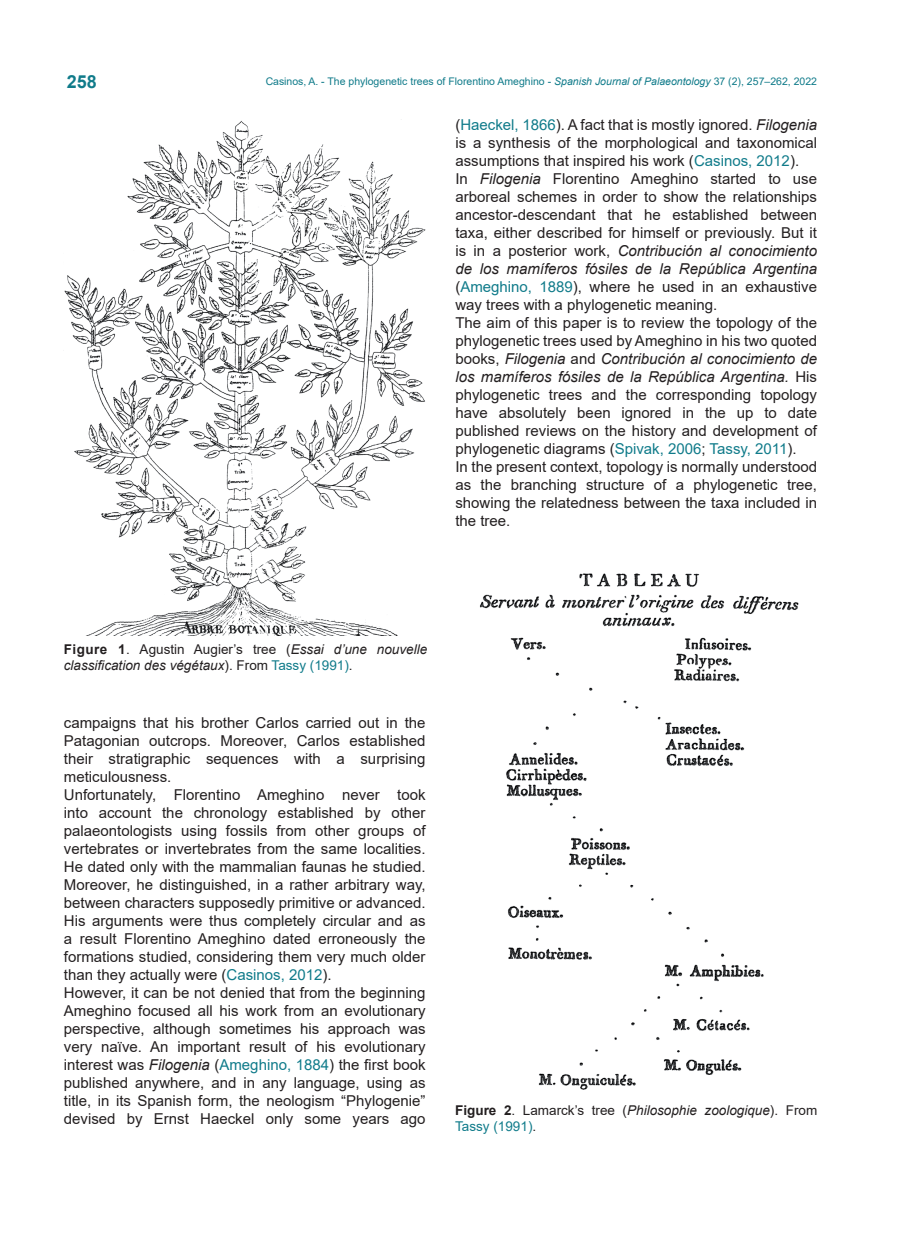
<style>
.page{position:relative;width:915px;height:1242px;background:#fff}
.page>*{position:absolute;margin:0;border:0;box-sizing:border-box;transform-origin:0 0}
.t1{font:700 18px "Arial";color:#107b8a}
.Texto_ingles{font:15px/18px "Arial";color:#231f20;text-align:justify}
.Pies_de_figura{font:italic 13.5px/16.2px "Arial";color:#231f20}
.Pies_de_figura-2{font:13.5px/16.2px "Arial";color:#231f20}
.t2{font:10.5px "Arial";color:#107b8a}
.s1{font-style:italic}
.s2{color:#107b8a}
.s3{font-weight:700;font-style:normal}
.s4{font-style:normal}
.s5{font-style:normal;color:#107b8a}
.s6{font-weight:700}
</style>
<div class="page">
<img style="left:64px;top:119px;width:362px;height:516px">
<img style="left:480px;top:573px;width:319px;height:517px">
<p class="t1" style="left:67px;top:69px;width:32px">258</p>
<p class="t2" style="left:266px;top:74px;width:552px">Casinos, A. - The phylogenetic trees of Florentino Ameghino - <span class="s1">Spanish Journal of Palaeontology</span> 37 (2), 257–262, 2022</p>
<p class="Texto_ingles" style="left:455px;top:116px;width:363px">(<span class="s2">Haeckel, 1866</span>). A fact that is mostly ignored. <span class="s1">Filogenia </span>is a synthesis of the morphological and taxonomical assumptions that inspired his work (<span class="s2">Casinos, 2012</span>).</p>
<p class="Texto_ingles" style="left:455px;top:170px;width:363px">In <span class="s1">Filogenia</span> Florentino Ameghino started to use arboreal schemes in order to show the relationships ancestor-descendant that he established between taxa, either described for himself or previously. But it is in a posterior work, <span class="s1">Contribución al conocimiento de los mamíferos fósiles de la República Argentina </span>(<span class="s2">Ameghino, 1889</span>), where he used in an exhaustive way trees with a phylogenetic meaning.</p>
<p class="Texto_ingles" style="left:455px;top:314px;width:363px">The aim of this paper is to review the topology of the phylogenetic trees used by Ameghino in his two quoted books, <span class="s1">Filogenia</span> and <span class="s1">Contribución al conocimiento de los mamíferos fósiles de la República Argentina.</span> His phylogenetic trees and the corresponding topology have absolutely been ignored in the up to date published reviews on the history and development of phylogenetic diagrams (<span class="s2">Spivak, 2006</span>; <span class="s2">Tassy, 2011</span>).</p>
<p class="Texto_ingles" style="left:455px;top:458px;width:363px">In the present context, topology is normally understood as the branching structure of a phylogenetic tree, showing the relatedness between the taxa included in the tree.</p>
<p class="Pies_de_figura" style="left:64px;top:641px;width:365px"><span class="s3">Figure 1</span><span class="s4">. Agustin Augier’s tree (</span>Essai d’une nouvelle classification des végétaux<span class="s4">). From</span> <span class="s5">Tassy (1991)</span><span class="s4">.</span></p>
<p class="Texto_ingles" style="left:64px;top:713px;width:363px">campaigns that his brother Carlos carried out in the Patagonian outcrops. Moreover, Carlos established their stratigraphic sequences with a surprising meticulousness.</p>
<p class="Texto_ingles" style="left:64px;top:785px;width:363px">Unfortunately, Florentino Ameghino never took into account the chronology established by other palaeontologists using fossils from other groups of vertebrates or invertebrates from the same localities.<br>He dated only with the mammalian faunas he studied.<br>Moreover, he distinguished, in a rather arbitrary way, between characters supposedly primitive or advanced.<br>His arguments were thus completely circular and as a result Florentino Ameghino dated erroneously the formations studied, considering them very much older than they actually were (<span class="s2">Casinos, 2012</span>).</p>
<p class="Texto_ingles" style="left:64px;top:983px;width:363px">However, it can be not denied that from the beginning Ameghino focused all his work from an evolutionary perspective, although sometimes his approach was very naïve. An important result of his evolutionary interest was <span class="s1">Filogenia</span> (<span class="s2">Ameghino, 1884</span>) the first book published anywhere, and in any language, using as title, in its Spanish form, the neologism “Phylogenie” devised by Ernst Haeckel only some years ago</p>
<p class="Pies_de_figura-2" style="left:455px;top:1102px;width:363px"><span class="s6">Figure 2</span>. Lamarck’s tree (<span class="s1">Philosophie zoologique</span>). From<br><span class="s2">Tassy (1991)</span>.</p>
</div>
